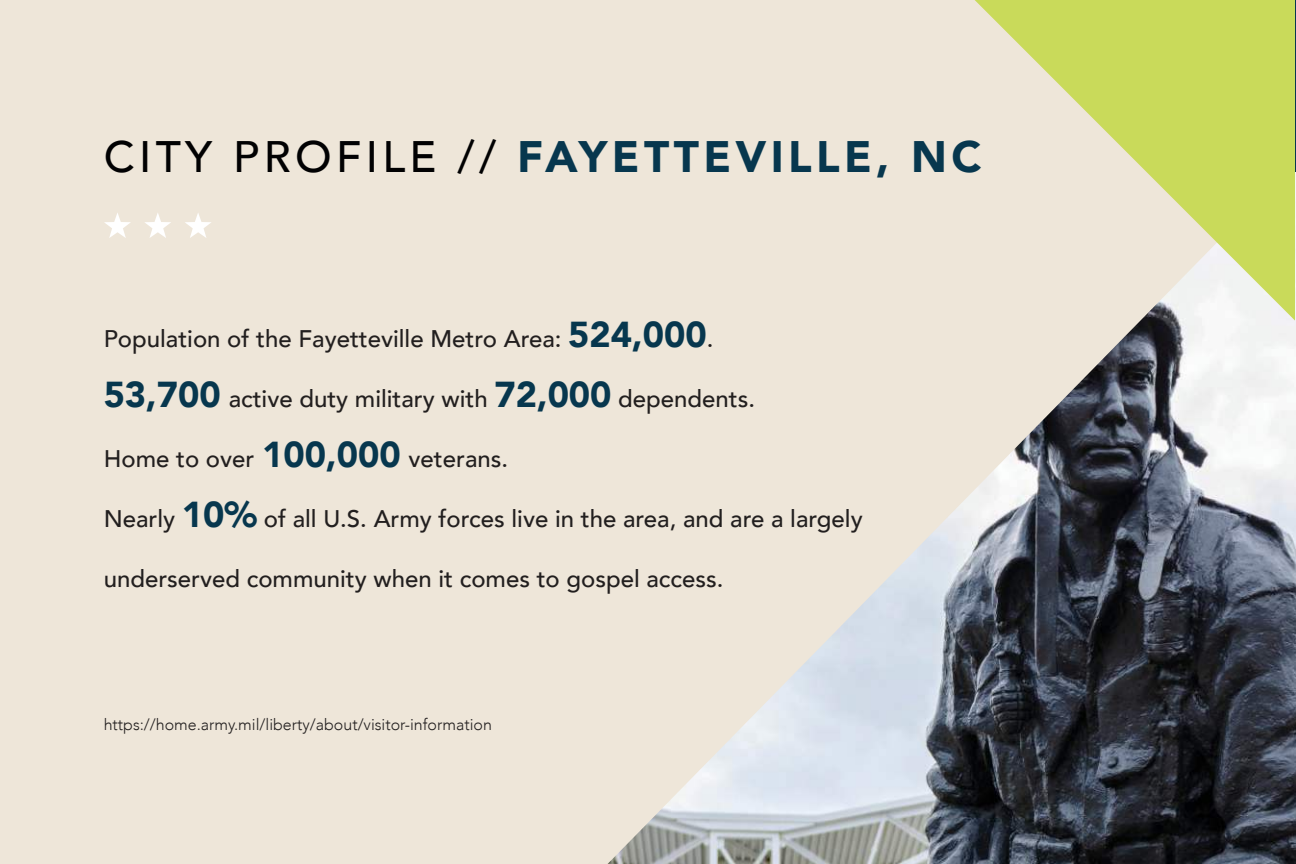
<style>
.page{position:relative;width:1296px;height:864px;background:#fff}
.page>*{position:absolute;margin:0;border:0;box-sizing:border-box;transform-origin:0 0}
.t1{font:900 44px "Avenir";letter-spacing:.1em;color:#07374e}
.t2{font:500 24px "Avenir";color:#221f1f}
.t3{font:300 16px "Avenir";color:#221f1f}
.s1{font-weight:500;color:#010102}
.s2{font-weight:900;font-size:36px;color:#07374e}
</style>
<div class="page">
<div style="left:1262px;top:0;width:34px;height:208px;background:#08374f"></div>
<div style="left:0;top:0;width:1295px;height:864px;background:#eee6d9"></div>
<img style="left:608px;top:172px;width:688px;height:692px">
<svg style="left:975px;top:0;width:320px;height:321px"></svg>
<svg style="left:104px;top:213px;width:27px;height:25px"></svg>
<svg style="left:145px;top:213px;width:26px;height:25px"></svg>
<svg style="left:185px;top:213px;width:26px;height:25px"></svg>
<h1 class="t1" style="left:104px;top:137px;width:880px"><span class="s1">CITY PROFILE //</span> FAYETTEVILLE, NC</h1>
<p class="t2" style="left:104px;top:328px;width:611px">Population of the Fayetteville Metro Area: <span class="s2">524,000</span>.</p>
<p class="t2" style="left:104px;top:388px;width:653px"><span class="s2">53,700</span> active duty military with <span class="s2">72,000</span> dependents.</p>
<p class="t2" style="left:104px;top:448px;width:406px">Home to over <span class="s2">100,000</span> veterans.</p>
<p class="t2" style="left:104px;top:508px;width:761px">Nearly <span class="s2">10%</span> of all U.S. Army forces live in the area, and are a largely</p>
<p class="t2" style="left:104px;top:568px;width:621px">underserved community when it comes to gospel access.</p>
<p class="t3" style="left:104px;top:718px;width:390px">https://home.army.mil/liberty/about/visitor-information</p>
</div>
